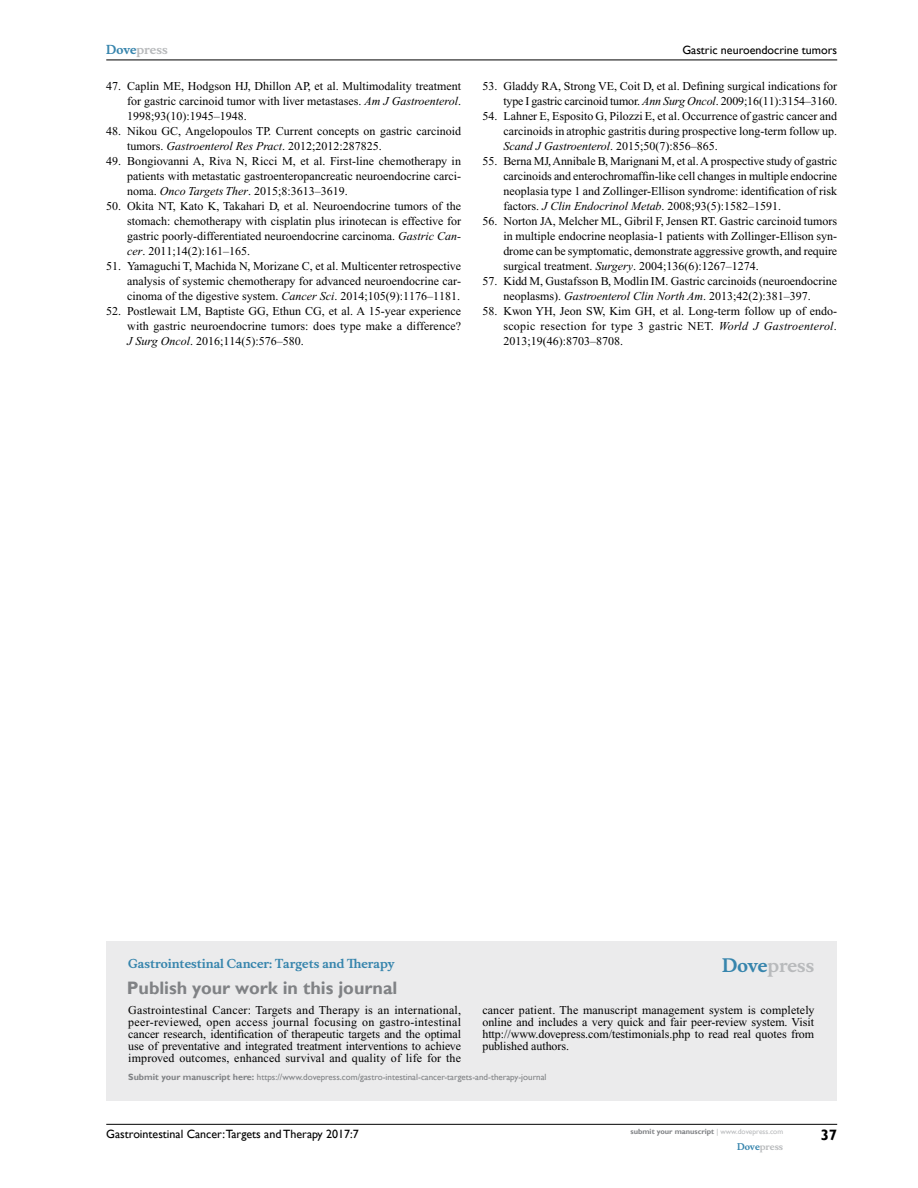
<style>
.page{position:relative;width:918px;height:1188px;background:#fff}
.page>*{position:absolute;margin:0;border:0;box-sizing:border-box;transform-origin:0 0}
.t1{font:700 18px "Gill Sans";color:#808285}
.t2{font:700 18px "Musee";color:#b8babc}
.t3{font:700 15px "Gill Sans";color:#000}
.t4{font:12px/15px "Times New Roman";color:#000;text-align:justify}
.t5{font:12px "Gill Sans";color:#000}
.t6{font:700 12px "Musee";color:#3785ad}
.t7{font:700 12px "Musee";color:#b8babc}
.t8{font:9px "Gill Sans";color:#808285}
.t9{font:700 9px "Musee";color:#b8babc}
.t10{font:700 7.5px "Gill Sans";color:#808285}
.s1{color:#3785ad}
.s2{font-style:italic}
.s3{font-weight:700}
.s4{font-weight:400;color:#b8babc}
</style>
<div class="page">
<div style="left:106px;top:941px;width:731px;height:159px;background:#ebebec"></div>
<hr style="left:106px;top:1124px;width:731px;height:1px;background:#000">
<hr style="left:106px;top:60px;width:731px;height:1px;background:#000">
<p class="t7" style="left:106px;top:43px;width:63px"><span class="s1">Dove</span>press</p>
<p class="t4" style="left:127px;top:79px;width:335px;text-indent:-21px">47. Caplin ME, Hodgson HJ, Dhillon AP, et al. Multimodality treatment for gastric carcinoid tumor with liver metastases. <span class="s2">Am J Gastroenterol</span>.<br>1998;93(10):1945–1948.</p>
<p class="t4" style="left:127px;top:124px;width:335px;text-indent:-21px">48. Nikou GC, Angelopoulos TP. Current concepts on gastric carcinoid tumors. <span class="s2">Gastroenterol Res Pract</span>. 2012;2012:287825.</p>
<p class="t4" style="left:127px;top:154px;width:335px;text-indent:-21px">49. Bongiovanni A, Riva N, Ricci M, et al. First-line chemotherapy in patients with metastatic gastroenteropancreatic neuroendocrine carci&shy;noma. <span class="s2">Onco Targets Ther</span>. 2015;8:3613–3619.</p>
<p class="t4" style="left:127px;top:199px;width:335px;text-indent:-21px">50. Okita NT, Kato K, Takahari D, et al. Neuroendocrine tumors of the stomach: chemotherapy with cisplatin plus irinotecan is effective for gastric poorly-differentiated neuroendocrine carcinoma. <span class="s2">Gastric Can&shy;cer</span>. 2011;14(2):161–165.</p>
<p class="t4" style="left:127px;top:259px;width:335px;text-indent:-21px">51. Yamaguchi T, Machida N, Morizane C, et al. Multicenter retrospective analysis of systemic chemotherapy for advanced neuroendocrine car&shy;cinoma of the digestive system. <span class="s2">Cancer Sci</span>. 2014;105(9):1176–1181.</p>
<p class="t4" style="left:127px;top:304px;width:336px;text-indent:-21px">52. Postlewait LM, Baptiste GG, Ethun CG, et al. A 15-year experience with gastric neuroendocrine tumors: does type make a difference?<br><span class="s2">J Surg Oncol</span>. 2016;114(5):576–580.</p>
<p class="t5" style="left:682px;top:43px;width:156px">Gastric neuroendocrine tumors</p>
<p class="t4" style="left:482px;top:79px;width:356px;text-align:right">53. Gladdy RA, Strong VE, Coit D, et al. Defining surgical indications for type I gastric carcinoid tumor. <span class="s2">Ann Surg Oncol</span>. 2009;16(11):3154–3160.</p>
<p class="t4" style="left:503px;top:109px;width:335px;text-indent:-21px">54. Lahner E, Esposito G, Pilozzi E, et al. Occurrence of gastric cancer and carcinoids in atrophic gastritis during prospective long-term follow up.<br><span class="s2">Scand J Gastroenterol</span>. 2015;50(7):856–865.</p>
<p class="t4" style="left:503px;top:154px;width:335px;text-indent:-21px">55. Berna MJ, Annibale B, Marignani M, et al. A prospective study of gastric carcinoids and enterochromaffin-like cell changes in multiple endocrine neoplasia type 1 and Zollinger-Ellison syndrome: identification of risk factors. <span class="s2">J Clin Endocrinol Metab</span>. 2008;93(5):1582–1591.</p>
<p class="t4" style="left:503px;top:214px;width:335px;text-indent:-21px">56. Norton JA, Melcher ML, Gibril F, Jensen RT. Gastric carcinoid tumors in multiple endocrine neoplasia-1 patients with Zollinger-Ellison syn&shy;drome can be symptomatic, demonstrate aggressive growth, and require surgical treatment. <span class="s2">Surgery</span>. 2004;136(6):1267–1274.</p>
<p class="t4" style="left:482px;top:274px;width:356px;text-align:center">57. Kidd M, Gustafsson B, Modlin IM. Gastric carcinoids (neuroendocrine neoplasms). <span class="s2">Gastroenterol Clin North Am</span>. 2013;42(2):381–397.</p>
<p class="t4" style="left:503px;top:304px;width:335px;text-indent:-21px">58. Kwon YH, Jeon SW, Kim GH, et al. Long-term follow up of endo&shy;scopic resection for type 3 gastric NET. <span class="s2">World J Gastroenterol</span>.<br>2013;19(46):8703–8708.</p>
<p class="t6" style="left:128px;top:956px;width:268px">Gastrointestinal Cancer: Targets and Therapy</p>
<h1 class="t1" style="left:127px;top:977px;width:272px">Publish your work in this journal</h1>
<h1 class="t2" style="left:722px;top:955px;width:94px"><span class="s1">Dove</span>press</h1>
<p class="t4" style="left:128px;top:1004px;width:334px;line-height:12px">Gastrointestinal Cancer: Targets and Therapy is an international, peer-reviewed, open access journal focusing on gastro-intestinal cancer research, identification of therapeutic targets and the optimal use of preventative and integrated treatment interventions to achieve improved outcomes, enhanced survival and quality of life for the</p>
<p class="t4" style="left:482px;top:1004px;width:334px;line-height:12px">cancer patient. The manuscript management system is completely online and includes a very quick and fair peer-review system. Visit http://www.dovepress.com/testimonials.php to read real quotes from published authors.</p>
<p class="t8" style="left:128px;top:1072px;width:420px"><span class="s3">Submit your manuscript here:</span> https://www.dovepress.com/gastro-intestinal-cancer-targets-and-therapy-journal</p>
<p class="t5" style="left:106px;top:1127px;width:254px">Gastrointestinal Cancer:Targets and Therapy 2017:7</p>
<p class="t10" style="left:631px;top:1127px;width:154px">submit your manuscript <span class="s4">| www.dovepress.com</span></p>
<p class="t9" style="left:737px;top:1141px;width:48px"><span class="s1">Dove</span>press</p>
<p class="t3" style="left:821px;top:1126px;width:18px">37</p>
</div>
